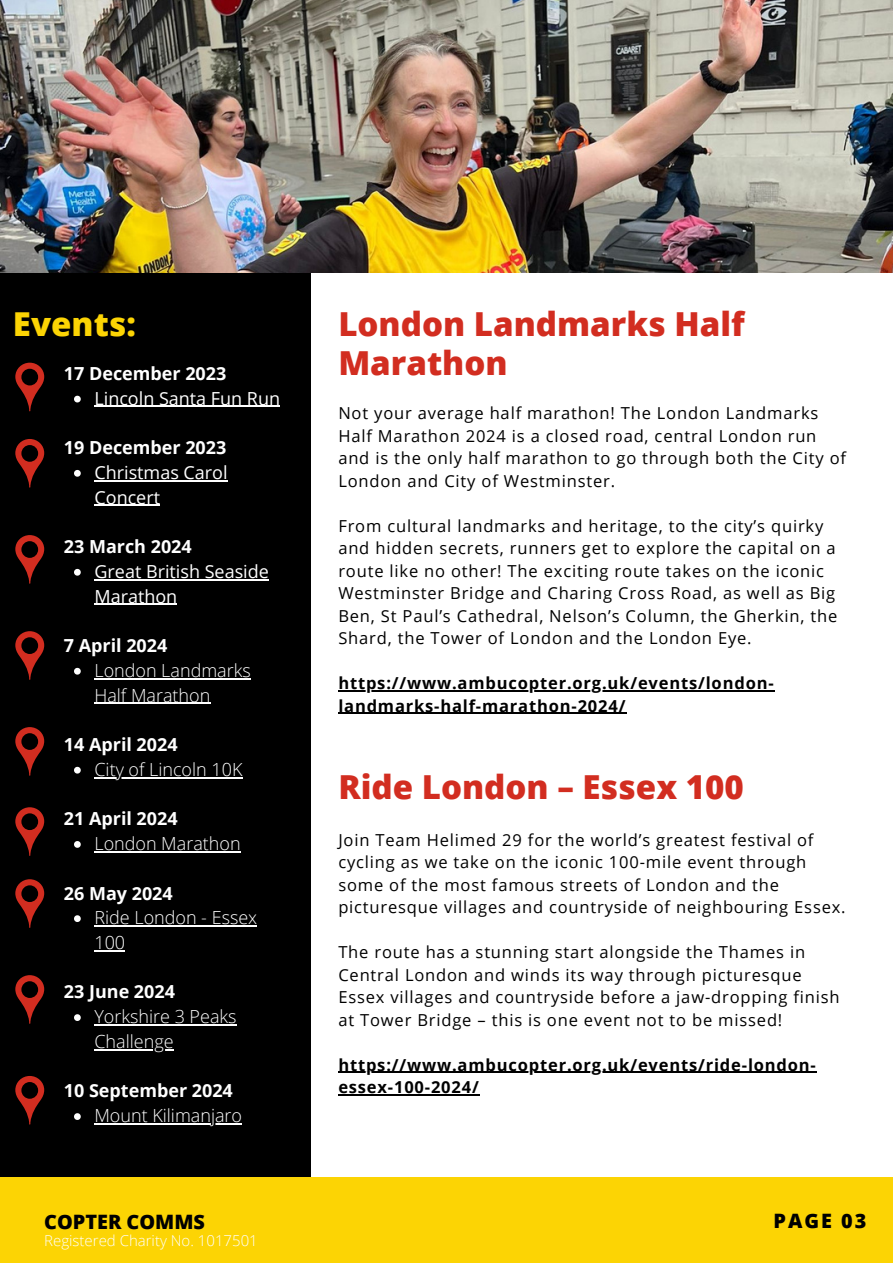
<style>
.page{position:relative;width:893px;height:1264px;background:#fff}
.page>*{position:absolute;margin:0;border:0;box-sizing:border-box;transform-origin:0 0}
.t1{font:800 33px/39.3px "Open Sans";color:#d22d20}
.t2{font:800 33px "Open Sans";color:#fcd404}
.t3{font:800 19.8px "Open Sans";color:#000}
.t4{font:300 18px/24.8px "Open Sans";color:#fff}
.t5{font:700 18px "Open Sans";color:#fff}
.t6{font:18px/24.8px "Open Sans";color:#fff}
.t7{font:16.5px/22.5px "Open Sans";letter-spacing:.05em;color:#000}
.t8{font:700 16.5px/22.5px "Open Sans";letter-spacing:.05em;color:#000}
.t9{font:300 15px "Open Sans";color:#fff}
</style>
<div class="page">
<div style="left:0;top:251px;width:310px;height:925px;background:#000"></div>
<div style="left:0;top:1176px;width:892px;height:86px;background:#fcd404"></div>
<img style="left:0;top:0;width:892px;height:272px">
<svg style="left:15px;top:362px;width:29px;height:49px"></svg>
<svg style="left:15px;top:439px;width:29px;height:48px"></svg>
<svg style="left:15px;top:535px;width:29px;height:48px"></svg>
<svg style="left:15px;top:631px;width:29px;height:48px"></svg>
<hr style="left:338px;top:1071px;width:478px;height:1px;background:#000">
<hr style="left:338px;top:1094px;width:141px;height:1px;background:#000">
<svg style="left:15px;top:727px;width:29px;height:48px"></svg>
<svg style="left:15px;top:807px;width:29px;height:48px"></svg>
<svg style="left:15px;top:879px;width:29px;height:48px"></svg>
<svg style="left:15px;top:975px;width:29px;height:48px"></svg>
<svg style="left:15px;top:1076px;width:29px;height:48px"></svg>
<svg style="left:74px;top:396px;width:7px;height:6px"></svg>
<hr style="left:94px;top:406px;width:186px;height:1px;background:#fff">
<svg style="left:74px;top:470px;width:7px;height:6px"></svg>
<hr style="left:94px;top:480px;width:134px;height:1px;background:#fff">
<hr style="left:94px;top:505px;width:66px;height:1px;background:#fff">
<svg style="left:74px;top:569px;width:7px;height:6px"></svg>
<hr style="left:94px;top:579px;width:175px;height:1px;background:#fff">
<hr style="left:94px;top:603px;width:83px;height:2px;background:#fff">
<svg style="left:74px;top:668px;width:7px;height:6px"></svg>
<hr style="left:94px;top:678px;width:157px;height:1px;background:#fff">
<hr style="left:94px;top:702px;width:116px;height:2px;background:#fff">
<svg style="left:74px;top:766px;width:7px;height:7px"></svg>
<hr style="left:94px;top:777px;width:149px;height:1px;background:#fff">
<svg style="left:74px;top:841px;width:7px;height:6px"></svg>
<hr style="left:94px;top:851px;width:147px;height:1px;background:#fff">
<svg style="left:74px;top:915px;width:7px;height:7px"></svg>
<hr style="left:94px;top:925px;width:163px;height:1px;background:#fff">
<hr style="left:94px;top:950px;width:31px;height:1px;background:#fff">
<svg style="left:74px;top:1014px;width:7px;height:6px"></svg>
<hr style="left:94px;top:1024px;width:143px;height:1px;background:#fff">
<hr style="left:94px;top:1049px;width:80px;height:1px;background:#fff">
<svg style="left:74px;top:1113px;width:7px;height:6px"></svg>
<hr style="left:94px;top:1123px;width:148px;height:1px;background:#fff">
<hr style="left:338px;top:690px;width:436px;height:1px;background:#000">
<hr style="left:338px;top:712px;width:288px;height:2px;background:#000">
<p class="t2" style="left:13px;top:300px;width:124px">Events:</p>
<p class="t5" style="left:64px;top:361px;width:164px">17 December 2023</p>
<p class="t6" style="left:94px;top:385px;width:187px">Lincoln Santa Fun Run</p>
<p class="t5" style="left:64px;top:435px;width:164px">19 December 2023</p>
<p class="t6" style="left:94px;top:459px;width:135px">Christmas Carol<br>Concert</p>
<p class="t5" style="left:64px;top:534px;width:129px">23 March 2024</p>
<p class="t6" style="left:94px;top:558px;width:176px">Great British Seaside<br>Marathon</p>
<p class="t5" style="left:64px;top:633px;width:105px">7 April 2024</p>
<p class="t4" style="left:94px;top:657px;width:158px">London Landmarks<br>Half Marathon</p>
<p class="t5" style="left:64px;top:731px;width:115px">14 April 2024</p>
<p class="t4" style="left:94px;top:756px;width:149px">City of Lincoln 10K</p>
<p class="t5" style="left:64px;top:806px;width:115px">21 April 2024</p>
<p class="t4" style="left:94px;top:830px;width:148px">London Marathon</p>
<p class="t5" style="left:64px;top:880px;width:110px">26 May 2024</p>
<p class="t4" style="left:94px;top:904px;width:164px">Ride London - Essex<br>100</p>
<p class="t5" style="left:64px;top:979px;width:113px">23 June 2024</p>
<p class="t4" style="left:94px;top:1003px;width:144px">Yorkshire 3 Peaks<br>Challenge</p>
<p class="t5" style="left:64px;top:1078px;width:170px">10 September 2024</p>
<p class="t4" style="left:94px;top:1102px;width:149px">Mount Kilimanjaro</p>
<p class="t1" style="left:338px;top:303px;width:408px">London Landmarks Half<br>Marathon</p>
<p class="t7" style="left:338px;top:401px;width:509px">Not your average half marathon! The London Landmarks Half Marathon 2024 is a closed road, central London run and is the only half marathon to go through both the City of London and City of Westminster.</p>
<p class="t7" style="left:338px;top:514px;width:500px">From cultural landmarks and heritage, to the city’s quirky and hidden secrets, runners get to explore the capital on a route like no other! The exciting route takes on the iconic Westminster Bridge and Charing Cross Road, as well as Big Ben, St Paul’s Cathedral, Nelson’s Column, the Gherkin, the Shard, the Tower of London and the London Eye.</p>
<p class="t8" style="left:338px;top:671px;width:437px">https://www.ambucopter.org.uk/events/london&shy;landmarks-half-marathon-2024/</p>
<p class="t1" style="left:338px;top:767px;width:407px">Ride London – Essex 100</p>
<p class="t7" style="left:338px;top:828px;width:509px">Join Team Helimed 29 for the world’s greatest festival of cycling as we take on the iconic 100-mile event through some of the most famous streets of London and the picturesque villages and countryside of neighbouring Essex.</p>
<p class="t7" style="left:338px;top:940px;width:502px">The route has a stunning start alongside the Thames in Central London and winds its way through picturesque Essex villages and countryside before a jaw-dropping finish at Tower Bridge – this is one event not to be missed!</p>
<p class="t8" style="left:338px;top:1052px;width:479px">https://www.ambucopter.org.uk/events/ride-london&shy;essex-100-2024/</p>
<p class="t3" style="left:44px;top:1207px;width:162px">COPTER COMMS</p>
<p class="t3" style="left:773px;top:1206px;width:94px">PAGE 03</p>
<p class="t9" style="left:44px;top:1230px;width:215px">Registered Charity No. 1017501</p>
</div>
